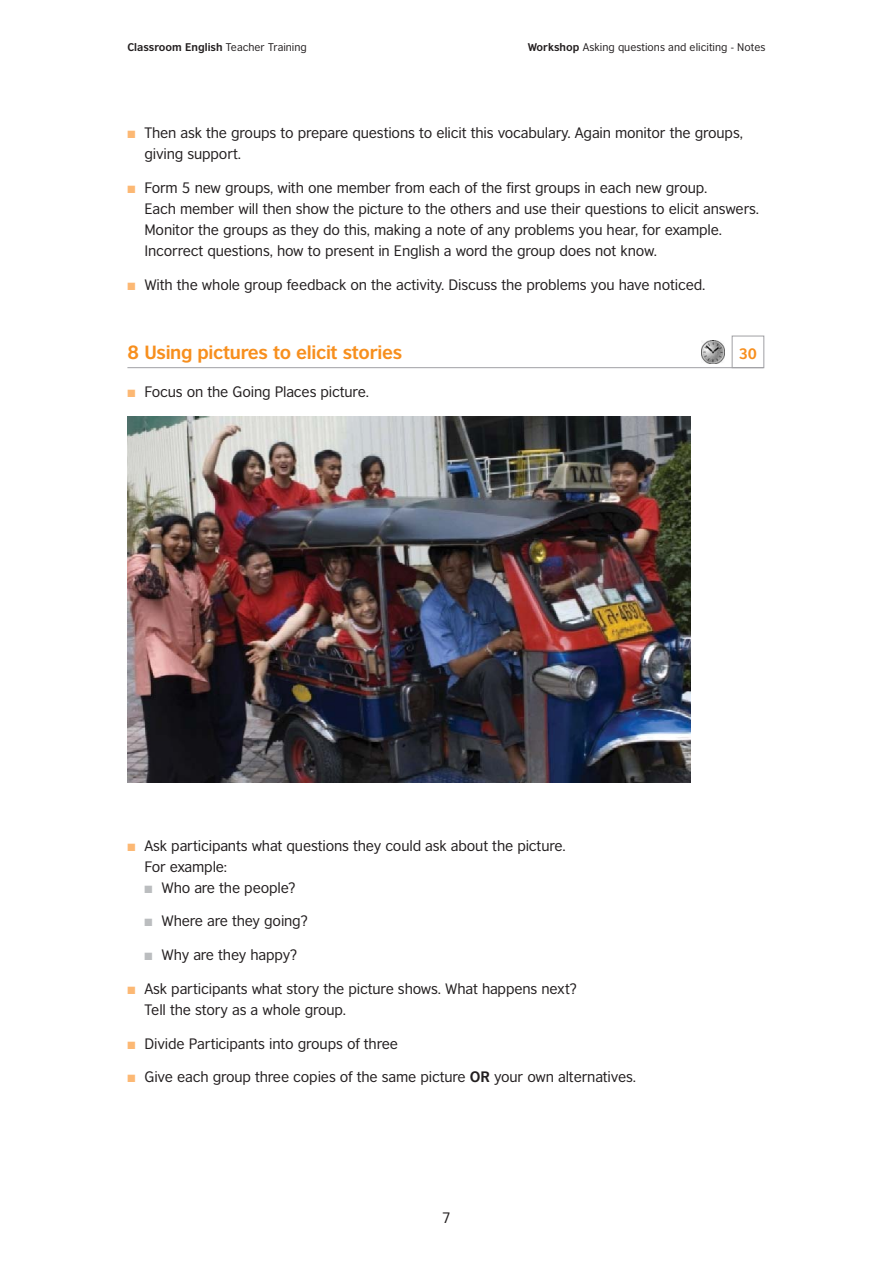
<style>
.page{position:relative;width:893px;height:1263px;background:#fff}
.page>*{position:absolute;margin:0;border:0;box-sizing:border-box;transform-origin:0 0}
.t1{font:700 18px "British Council Sans";letter-spacing:-.02em;color:#f78f1e}
.t2{font:14.25px/21px "British Council Sans";letter-spacing:-.01em;color:#231f20}
.t3{font:700 14.25px "British Council Sans";color:#f78f1e}
.t4{font:10.5px "British Council Sans";color:#231f20}
.t5{font:700 10.5px "British Council Sans";color:#231f20}
.s1{font-weight:400}
.s2{font-weight:700}
.s3{color:#fcb874}
.s4{color:#bbbdbf}
</style>
<div class="page">
<img style="left:127px;top:335px;width:638px;height:448px">
<p class="t5" style="left:127px;top:42px;width:181px">Classroom English <span class="s1">Teacher Training</span></p>
<p class="t4" style="left:527px;top:43px;width:239px"><span class="s2">Workshop</span> Asking questions and eliciting - Notes</p>
<p class="t2" style="left:144px;top:124px;width:600px;text-indent:-17px"><span class="s3">■</span> Then ask the groups to prepare questions to elicit this vocabulary. Again monitor the groups, giving support.</p>
<p class="t2" style="left:144px;top:179px;width:616px;text-indent:-17px"><span class="s3">■</span> Form 5 new groups, with one member from each of the first groups in each new group.<br>Each member will then show the picture to the others and use their questions to elicit answers.<br>Monitor the groups as they do this, making a note of any problems you hear, for example.<br>Incorrect questions, how to present in English a word the group does not know.</p>
<p class="t2" style="left:127px;top:276px;width:579px"><span class="s3">■</span> With the whole group feedback on the activity. Discuss the problems you have noticed.</p>
<p class="t1" style="left:127px;top:344px;width:276px">8 Using pictures to elicit stories</p>
<p class="t2" style="left:127px;top:383px;width:243px"><span class="s3">■</span> Focus on the Going Places picture.</p>
<p class="t3" style="left:739px;top:347px;width:20px">30</p>
<p class="t2" style="left:144px;top:836px;width:423px;text-indent:-17px"><span class="s3">■</span> Ask participants what questions they could ask about the picture.<br>For example:</p>
<p class="t2" style="left:144px;top:878px;width:153px"><span class="s4">■</span> Who are the people?</p>
<p class="t2" style="left:144px;top:912px;width:165px"><span class="s4">■</span> Where are they going?</p>
<p class="t2" style="left:144px;top:946px;width:154px"><span class="s4">■</span> Why are they happy?</p>
<p class="t2" style="left:144px;top:980px;width:434px;text-indent:-17px"><span class="s3">■</span> Ask participants what story the picture shows. What happens next?<br>Tell the story as a whole group.</p>
<p class="t2" style="left:127px;top:1034px;width:272px"><span class="s3">■</span> Divide Participants into groups of three</p>
<p class="t2" style="left:127px;top:1068px;width:510px"><span class="s3">■</span> Give each group three copies of the same picture <span class="s2">OR</span> your own alternatives.</p>
<p class="t2" style="left:442px;top:1208px;width:10px">7</p>
</div>
